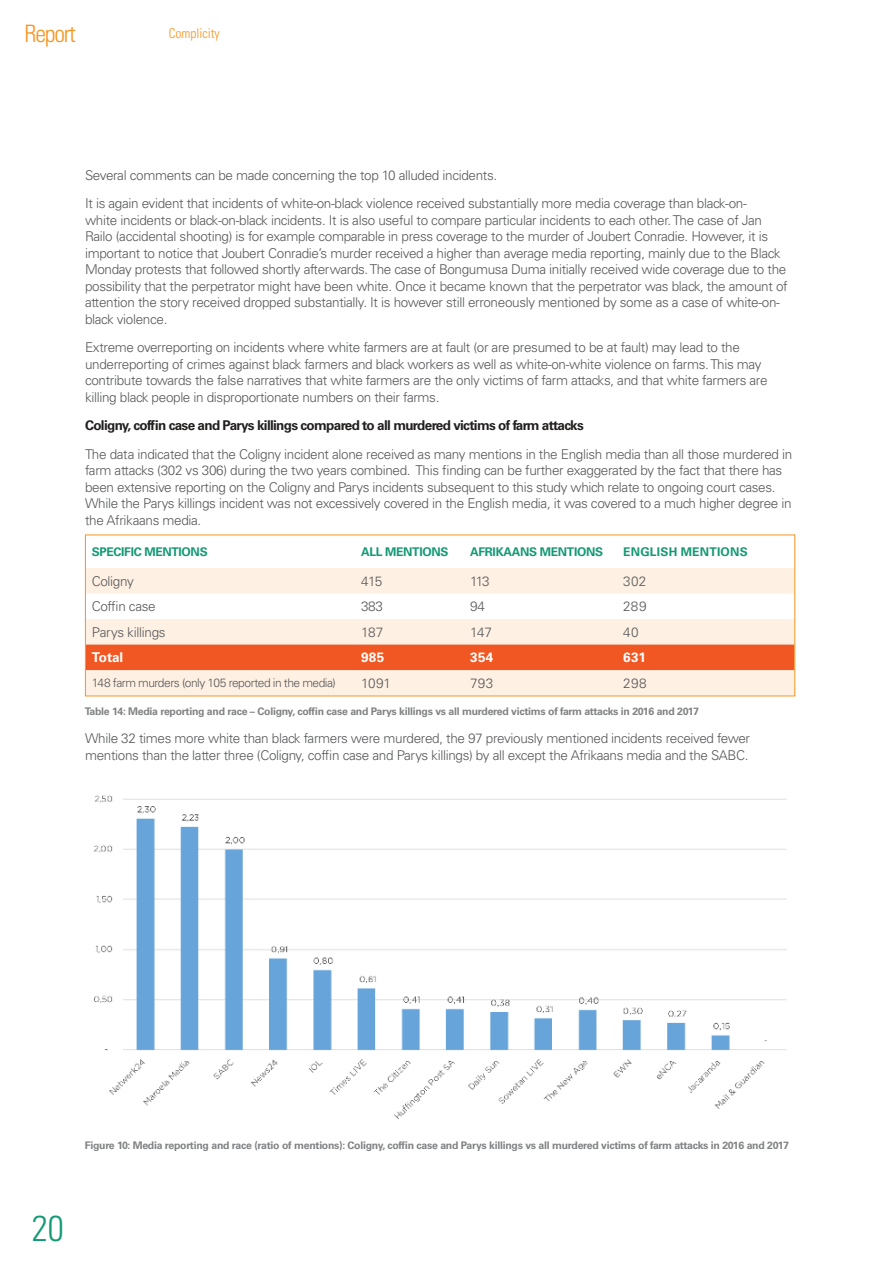
<style>
.page{position:relative;width:893px;height:1263px;background:#fff}
.page>*{position:absolute;margin:0;border:0;box-sizing:border-box;transform-origin:0 0}
.t1{font:300 condensed 36px "Univers LT Std";color:#149975}
.t2{font:300 condensed 24px "Univers LT Std";letter-spacing:-.05em;color:#f79420}
.t3{font:300 13.5px/16.5px "Univers LT Std";letter-spacing:-.025em;color:#57585a}
.t4{font:700 13.5px "Univers LT Std";letter-spacing:-.05em;color:#221f1f}
.t5{font:700 13.5px "Univers LT Std";letter-spacing:.01em;color:#fff}
.t6{font:300 condensed 13.5px "Univers LT Std";color:#f79420}
.t7{font:700 12px "Univers LT Std";letter-spacing:-.025em;color:#149975}
.t8{font:300 12px "Univers LT Std";letter-spacing:-.04em;color:#57585a}
.t9{font:700 12px "Univers LT Std";letter-spacing:.02em;color:#149975}
.t10{font:700 10.5px "Univers LT Std";letter-spacing:-.025em;color:#808284}
</style>
<div class="page">
<img style="left:94px;top:795px;width:693px;height:324px">
<svg style="left:87px;top:568px;width:706px;height:126px;fill:#fef0e2"></svg>
<div style="left:87px;top:644px;width:706px;height:26px;background:#f05722"></div>
<h2 class="t2" style="left:25px;top:24px;width:53px">Report</h2>
<p class="t6" style="left:169px;top:29px;width:52px">Complicity</p>
<p class="t3" style="left:85px;top:162px;width:663px;line-height:28.5px">Several comments can be made concerning the top 10 alluded incidents.<br>It is again evident that incidents of white-on-black violence received substantially more media coverage than black-on-</p>
<p class="t3" style="left:85px;top:213px;width:704px">white incidents or black-on-black incidents. It is also useful to compare particular incidents to each other. The case of Jan Railo (accidental shooting) is for example comparable in press coverage to the murder of Joubert Conradie. However, it is important to notice that Joubert Conradie’s murder received a higher than average media reporting, mainly due to the Black Monday protests that followed shortly afterwards. The case of Bongumusa Duma initially received wide coverage due to the possibility that the perpetrator might have been white. Once it became known that the perpetrator was black, the amount of attention the story received dropped substantially. It is however still erroneously mentioned by some as a case of white-on&shy;black violence.</p>
<p class="t3" style="left:85px;top:340px;width:684px">Extreme overreporting on incidents where white farmers are at fault (or are presumed to be at fault) may lead to the underreporting of crimes against black farmers and black workers as well as white-on-white violence on farms. This may contribute towards the false narratives that white farmers are the only victims of farm attacks, and that white farmers are killing black people in disproportionate numbers on their farms.</p>
<p class="t4" style="left:85px;top:420px;width:500px">Coligny, coffin case and Parys killings compared to all murdered victims of farm attacks</p>
<p class="t3" style="left:85px;top:447px;width:709px">The data indicated that the Coligny incident alone received as many mentions in the English media than all those murdered in farm attacks (302 vs 306) during the two years combined. This finding can be further exaggerated by the fact that there has been extensive reporting on the Coligny and Parys incidents subsequent to this study which relate to ongoing court cases.<br>While the Parys killings incident was not excessively covered in the English media, it was covered to a much higher degree in the Afrikaans media.</p>
<p class="t7" style="left:92px;top:547px;width:117px">SPECIFIC MENTIONS</p>
<p class="t7" style="left:361px;top:547px;width:89px">ALL MENTIONS</p>
<p class="t7" style="left:470px;top:547px;width:134px">AFRIKAANS MENTIONS</p>
<p class="t9" style="left:623px;top:547px;width:126px">ENGLISH MENTIONS</p>
<p class="t3" style="left:92px;top:574px;width:43px">Coligny</p>
<p class="t3" style="left:361px;top:574px;width:23px">415</p>
<p class="t3" style="left:470px;top:574px;width:21px">113</p>
<p class="t3" style="left:623px;top:574px;width:25px">302</p>
<p class="t3" style="left:92px;top:599px;width:65px">Coffin case</p>
<p class="t3" style="left:361px;top:599px;width:23px">383</p>
<p class="t3" style="left:470px;top:599px;width:16px">94</p>
<p class="t3" style="left:623px;top:599px;width:25px">289</p>
<p class="t3" style="left:92px;top:625px;width:75px">Parys killings</p>
<p class="t3" style="left:361px;top:625px;width:24px">187</p>
<p class="t3" style="left:470px;top:625px;width:23px">147</p>
<p class="t3" style="left:623px;top:625px;width:17px">40</p>
<p class="t5" style="left:92px;top:652px;width:33px">Total</p>
<p class="t5" style="left:361px;top:652px;width:25px">985</p>
<p class="t5" style="left:470px;top:652px;width:25px">354</p>
<p class="t5" style="left:623px;top:652px;width:24px">631</p>
<p class="t8" style="left:92px;top:678px;width:246px">148 farm murders (only 105 reported in the media)</p>
<p class="t3" style="left:361px;top:676px;width:32px">1091</p>
<p class="t3" style="left:470px;top:676px;width:25px">793</p>
<p class="t3" style="left:623px;top:676px;width:25px">298</p>
<p class="t10" style="left:85px;top:707px;width:616px">Table 14: Media reporting and race – Coligny, coffin case and Parys killings vs all murdered victims of farm attacks in 2016 and 2017</p>
<p class="t3" style="left:85px;top:731px;width:666px">While 32 times more white than black farmers were murdered, the 97 previously mentioned incidents received fewer mentions than the latter three (Coligny, coffin case and Parys killings) by all except the Afrikaans media and the SABC.</p>
<p class="t10" style="left:85px;top:1140px;width:706px">Figure 10: Media reporting and race (ratio of mentions): Coligny, coffin case and Parys killings vs all murdered victims of farm attacks in 2016 and 2017</p>
<h1 class="t1" style="left:32px;top:1208px;width:33px">20</h1>
</div>
